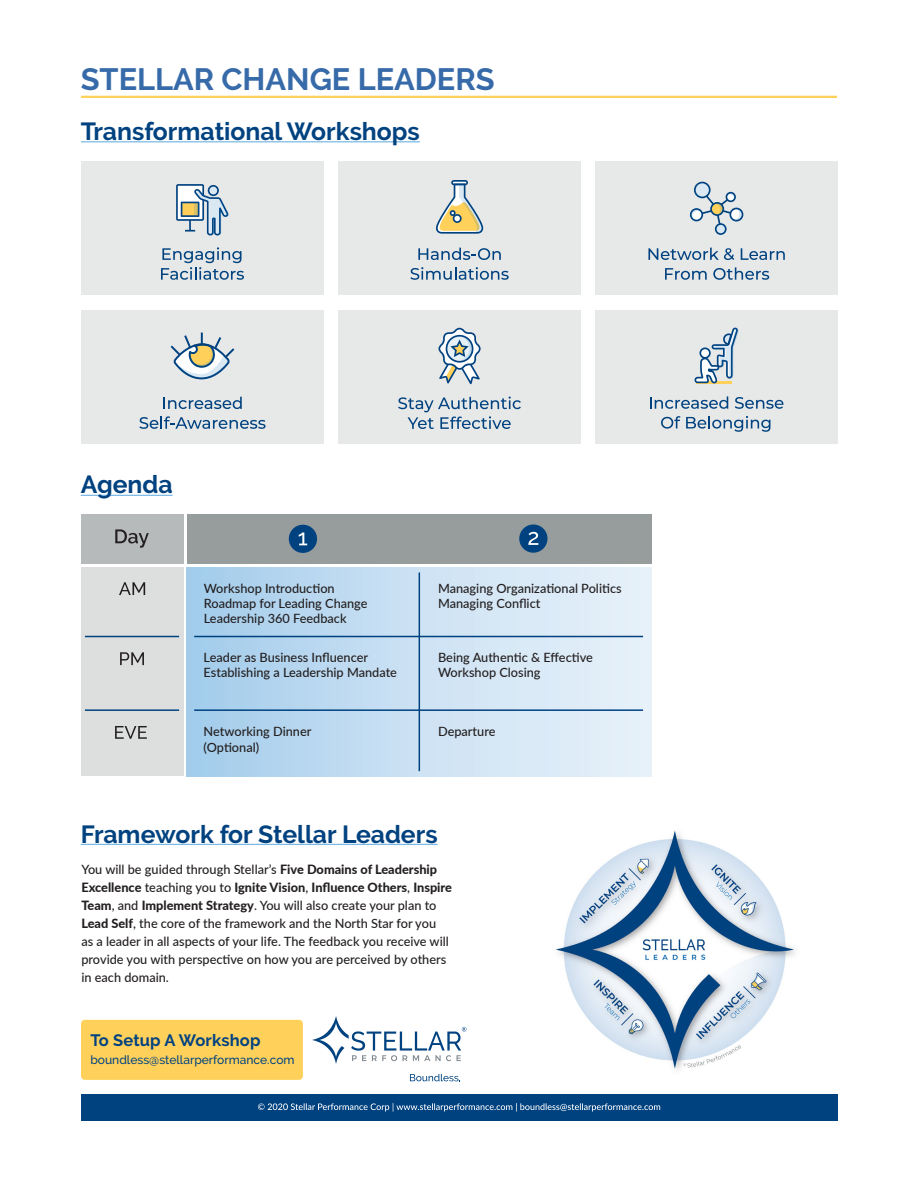
<style>
.page{position:relative;width:918px;height:1188px;background:#fff}
.page>*{position:absolute;margin:0;border:0;box-sizing:border-box;transform-origin:0 0}
.t1{font:700 30.75px "Raleway";color:#376aa9}
.t2{font:700 24.75px "Raleway";color:#004280}
.t3{font:700 16.5px "Raleway";letter-spacing:.01em;color:#004280}
.t4{font:500 12.75px/18px "Lato";color:#231f20}
.t5{font:500 12px "Raleway";color:#004280}
.s1{font-weight:800}
</style>
<div class="page">
<div style="left:187px;top:567px;width:465px;height:209px;background:linear-gradient(to right,#a5cdeb,#ebf3fa)"></div>
<div style="left:187px;top:514px;width:465px;height:49px;background:#979c9d"></div>
<div style="left:81px;top:514px;width:102px;height:49px;background:#b6baba"></div>
<div style="left:81px;top:567px;width:102px;height:209px;background:#dddfdf"></div>
<svg style="left:119px;top:582px;width:26px;height:13px"></svg>
<svg style="left:120px;top:652px;width:24px;height:13px"></svg>
<hr style="left:85px;top:636px;width:94px;height:1px;background:#004280">
<hr style="left:85px;top:709px;width:94px;height:2px;background:#004280">
<hr style="left:194px;top:636px;width:449px;height:1px;background:#004280">
<hr style="left:194px;top:709px;width:449px;height:2px;background:#004280">
<hr style="left:419px;top:572px;width:1px;height:199px;background:#004280">
<svg style="left:115px;top:529px;width:34px;height:19px"></svg>
<div style="left:289px;top:525px;width:28px;height:28px;background:#004280;border-radius:50%"></div>
<svg style="left:299px;top:533px;width:8px;height:12px"></svg>
<div style="left:519px;top:524px;width:29px;height:29px;background:#004280;border-radius:50%"></div>
<svg style="left:528px;top:532px;width:10px;height:13px"></svg>
<svg style="left:115px;top:726px;width:32px;height:13px"></svg>
<div style="left:81px;top:1020px;width:222px;height:60px;background:#ffd15b;border-radius:4px"></div>
<svg style="left:410px;top:1074px;width:50px;height:7px"></svg>
<svg style="left:312px;top:1016px;width:155px;height:48px"></svg>
<div style="left:81px;top:1094px;width:756px;height:26px;background:#004280"></div>
<svg style="left:258px;top:1103px;width:402px;height:9px"></svg>
<hr style="left:81px;top:495px;width:92px;height:1px;background:#7ab9e5">
<div style="left:339px;top:161px;width:242px;height:133px;background:#e7e8e8"></div>
<div style="left:339px;top:310px;width:242px;height:133px;background:#e7e8e8"></div>
<div style="left:81px;top:161px;width:243px;height:133px;background:#e7e8e8"></div>
<div style="left:81px;top:310px;width:243px;height:133px;background:#e7e8e8"></div>
<div style="left:596px;top:161px;width:242px;height:133px;background:#e7e8e8"></div>
<div style="left:596px;top:310px;width:242px;height:133px;background:#e7e8e8"></div>
<svg style="left:176px;top:184px;width:53px;height:52px"></svg>
<svg style="left:194px;top:202px;width:5px;height:14px"></svg>
<svg style="left:161px;top:247px;width:83px;height:33px"></svg>
<svg style="left:163px;top:397px;width:79px;height:12px"></svg>
<svg style="left:139px;top:416px;width:127px;height:13px"></svg>
<svg style="left:398px;top:397px;width:123px;height:32px"></svg>
<svg style="left:418px;top:248px;width:83px;height:12px"></svg>
<svg style="left:410px;top:267px;width:99px;height:13px"></svg>
<svg style="left:648px;top:248px;width:86px;height:12px"></svg>
<svg style="left:741px;top:248px;width:44px;height:12px"></svg>
<svg style="left:665px;top:268px;width:42px;height:12px"></svg>
<svg style="left:713px;top:267px;width:56px;height:13px"></svg>
<svg style="left:650px;top:396px;width:78px;height:13px"></svg>
<svg style="left:735px;top:397px;width:48px;height:12px"></svg>
<svg style="left:661px;top:416px;width:109px;height:16px"></svg>
<svg style="left:171px;top:333px;width:63px;height:47px"></svg>
<svg style="left:439px;top:328px;width:42px;height:56px"></svg>
<svg style="left:690px;top:182px;width:53px;height:53px"></svg>
<hr style="left:697px;top:381px;width:35px;height:3px;background:#ffd15b">
<svg style="left:694px;top:328px;width:45px;height:55px"></svg>
<svg style="left:436px;top:180px;width:48px;height:54px"></svg>
<img style="left:556px;top:830px;width:239px;height:240px">
<hr style="left:81px;top:96px;width:756px;height:2px;background:#ffd15b">
<hr style="left:81px;top:141px;width:339px;height:1px;background:#7ab9e5">
<hr style="left:81px;top:844px;width:357px;height:1px;background:#7ab9e5">
<p class="t1" style="left:81px;top:62px;width:415px">STELLAR CHANGE LEADERS</p>
<p class="t2" style="left:81px;top:117px;width:340px">Transformational Workshops</p>
<p class="t2" style="left:81px;top:471px;width:93px">Agenda</p>
<p class="t4" style="left:204px;top:578px;width:132px">Workshop Introduction</p>
<p class="t4" style="left:204px;top:594px;width:165px">Roadmap for Leading Change</p>
<p class="t4" style="left:204px;top:609px;width:144px">Leadership 360 Feedback</p>
<p class="t4" style="left:204px;top:648px;width:166px">Leader as Business Influencer</p>
<p class="t4" style="left:204px;top:663px;width:195px">Establishing a Leadership Mandate</p>
<p class="t4" style="left:204px;top:722px;width:109px">Networking Dinner</p>
<p class="t4" style="left:204px;top:737px;width:57px">(Optional)</p>
<p class="t4" style="left:438px;top:578px;width:185px">Managing Organizational Politics</p>
<p class="t4" style="left:438px;top:594px;width:104px">Managing Conflict</p>
<p class="t4" style="left:438px;top:648px;width:156px">Being Authentic &amp; Effective</p>
<p class="t4" style="left:438px;top:663px;width:104px">Workshop Closing</p>
<p class="t4" style="left:438px;top:722px;width:59px">Departure</p>
<p class="t2" style="left:81px;top:820px;width:358px">Framework for Stellar Leaders</p>
<p class="t4" style="left:81px;top:860px;width:372px">You will be guided through Stellar’s <span class="s1">Five Domains of Leadership Excellence</span> teaching you to <span class="s1">Ignite Vision</span>, <span class="s1">Influence Others</span>, <span class="s1">Inspire Team</span>, and <span class="s1">Implement Strategy</span>. You will also create your plan to <span class="s1">Lead Self</span>, the core of the framework and the North Star for you<br>as a leader in all aspects of your life. The feedback you receive will provide you with perspective on how you are perceived by others in each domain.</p>
<p class="t3" style="left:90px;top:1031px;width:172px">To Setup A Workshop</p>
<p class="t5" style="left:90px;top:1053px;width:206px">boundless@stellarperformance.com</p>
</div>
